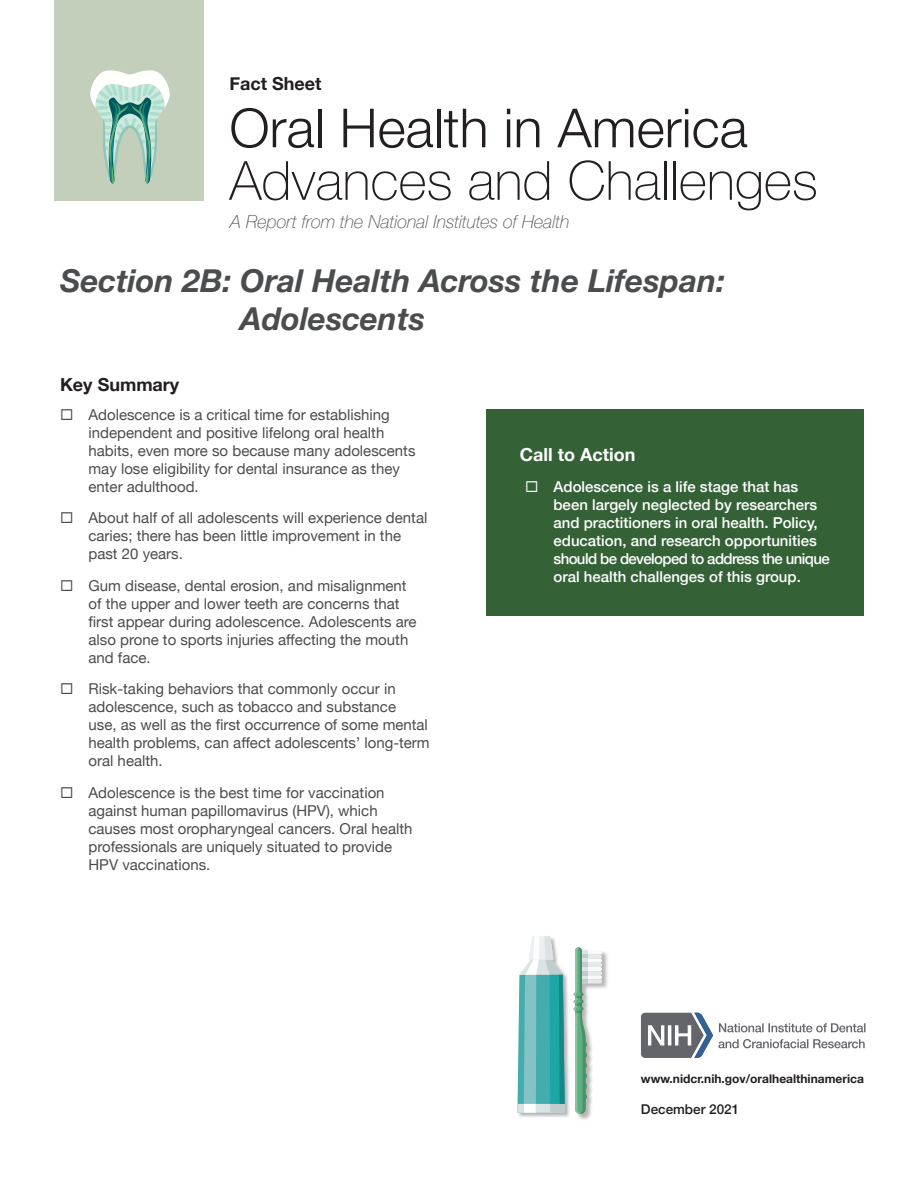
<style>
.page{position:relative;width:918px;height:1188px;background:#fff}
.page>*{position:absolute;margin:0;border:0;box-sizing:border-box;transform-origin:0 0}
.t1{font:100 54px/52.5px "Helvetica Neue";color:#231f20}
.t2{font:italic 700 31.5px/37.8px "Helvetica Neue";color:#4b4c4d}
.t3{font:italic 100 18px "Helvetica Neue";color:#4b4c4d}
.t4{font:700 18px "Helvetica Neue";color:#231f20}
.t5{font:700 18px "Helvetica Neue";color:#fff}
.t6{font:15px/18px "Helvetica Neue";color:#4b4c4d}
.t7{font:500 15px/18px "Helvetica Neue";color:#fff}
.t8{font:500 13.5px "Helvetica Neue";color:#231f20}
.t9{font:700 12px "Helvetica Neue";color:#231f20}
.s1{font-weight:300}
</style>
<div class="page">
<div style="left:486px;top:409px;width:378px;height:207px;background:#346236"></div>
<div style="left:54px;top:0;width:150px;height:200px;background:#c3cfbb"></div>
<svg style="left:90px;top:70px;width:80px;height:113px"></svg>
<div style="left:517px;top:936px;width:54px;height:183px;background:#231f20;opacity:.33"></div>
<svg style="left:517px;top:936px;width:48px;height:177px"></svg>
<div style="left:574px;top:948px;width:35px;height:173px;background:#231f20;opacity:.33"></div>
<svg style="left:574px;top:947px;width:28px;height:167px"></svg>
<svg style="left:641px;top:1013px;width:225px;height:45px"></svg>
<p class="t4" style="left:230px;top:69px;width:94px">Fact Sheet</p>
<h1 class="t1" style="left:230px;top:100px;width:590px"><span class="s1">Oral Health in America<br></span>Advances and Challenges</h1>
<p class="t3" style="left:230px;top:208px;width:341px">A Report from the National Institutes of Health</p>
<h2 class="t2" style="left:240px;top:263px;width:486px;text-indent:-180px">Section 2B: Oral Health Across the Lifespan:<br>Adolescents</h2>
<h3 class="t4" style="left:60px;top:370px;width:121px">Key Summary</h3>
<p class="t6" style="left:88px;top:406px;width:329px">Adolescence is a critical time for establishing independent and positive lifelong oral health habits, even more so because many adolescents may lose eligibility for dental insurance as they enter adulthood.</p>
<p class="t6" style="left:88px;top:510px;width:340px">About half of all adolescents will experience dental caries; there has been little improvement in the past 20 years.</p>
<p class="t6" style="left:88px;top:577px;width:330px">Gum disease, dental erosion, and misalignment of the upper and lower teeth are concerns that first appear during adolescence. Adolescents are also prone to sports injuries affecting the mouth and face.</p>
<p class="t6" style="left:88px;top:681px;width:343px">Risk-taking behaviors that commonly occur in adolescence, such as tobacco and substance<br>use, as well as the first occurrence of some mental health problems, can affect adolescents’ long-term oral health.</p>
<p class="t6" style="left:88px;top:784px;width:325px">Adolescence is the best time for vaccination against human papillomavirus (HPV), which causes most oropharyngeal cancers. Oral health professionals are uniquely situated to provide HPV vaccinations.</p>
<h3 class="t5" style="left:520px;top:440px;width:117px">Call to Action</h3>
<p class="t7" style="left:554px;top:477px;width:278px">Adolescence is a life stage that has been largely neglected by researchers and practitioners in oral health. Policy, education, and research opportunities should be developed to address the unique oral health challenges of this group.</p>
<p class="t9" style="left:641px;top:1069px;width:225px">www.nidcr.nih.gov/oralhealthinamerica</p>
<p class="t8" style="left:641px;top:1099px;width:100px">December 2021</p>
</div>
